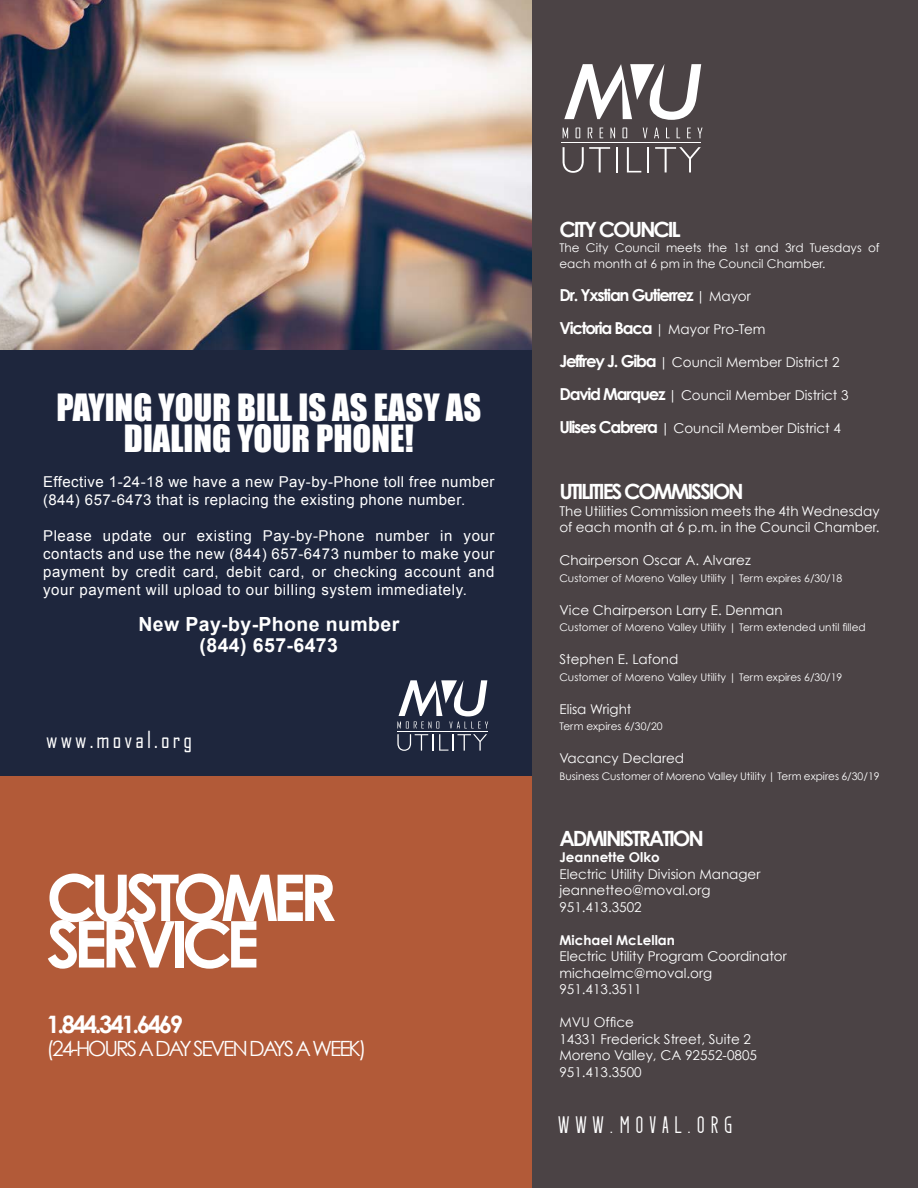
<style>
.page{position:relative;width:918px;height:1188px;background:#fff}
.page>*{position:absolute;margin:0;border:0;box-sizing:border-box;transform-origin:0 0}
.t1{font:700 64.5px/46.5px "Century Gothic";letter-spacing:-.1em;color:#fff}
.t2{font:34.5px/31.5px "Impact";color:#fff;text-align:center}
.t3{font:700 24px "Century Gothic";letter-spacing:-.1em;color:#fff}
.t4{font:24px "Zephyr";letter-spacing:.23em;color:#fff}
.t5{font:22.5px "Agency FB";letter-spacing:.14em;color:#fff}
.t6{font:700 21px "Century Gothic";letter-spacing:-.1em;color:#fff}
.t7{font:21px "Century Gothic";letter-spacing:-.1em;color:#fff}
.t8{font:700 19.5px/21px "Arial";letter-spacing:.02em;color:#fff;text-align:center}
.t9{font:700 16.5px "Century Gothic";letter-spacing:-.075em;color:#fff}
.t10{font:15px/18px "Arial";letter-spacing:.03em;color:#fff}
.t11{font:13.5px/16.5px "Century Gothic";color:#fff}
.t12{font:700 13.5px "Century Gothic";color:#fff}
.t13{font:12px/16.5px "Century Gothic";color:#fff}
.t14{font:10.5px "Century Gothic";color:#fff}
.s1{font-weight:400;font-size:13.5px}
.s2{font-weight:700;font-size:16.5px}
</style>
<div class="page">
<div style="left:531px;top:0;width:387px;height:1188px;background:#4b4345"></div>
<div style="left:0;top:775px;width:531px;height:413px;background:#b25a38"></div>
<div style="left:0;top:349px;width:532px;height:426px;background:#1e263d"></div>
<img style="left:0;top:0;width:531px;height:349px">
<svg style="left:397px;top:734px;width:36px;height:17px"></svg>
<svg style="left:439px;top:734px;width:48px;height:17px"></svg>
<hr style="left:397px;top:731px;width:90px;height:1px;background:#fff">
<svg style="left:397px;top:680px;width:91px;height:48px"></svg>
<svg style="left:563px;top:128px;width:5px;height:10px"></svg>
<svg style="left:576px;top:128px;width:4px;height:10px"></svg>
<svg style="left:588px;top:128px;width:4px;height:10px"></svg>
<svg style="left:600px;top:128px;width:3px;height:10px"></svg>
<svg style="left:610px;top:128px;width:5px;height:10px"></svg>
<svg style="left:623px;top:128px;width:4px;height:10px"></svg>
<svg style="left:643px;top:128px;width:5px;height:10px"></svg>
<svg style="left:654px;top:128px;width:5px;height:10px"></svg>
<svg style="left:666px;top:128px;width:4px;height:10px"></svg>
<svg style="left:677px;top:128px;width:3px;height:10px"></svg>
<svg style="left:687px;top:128px;width:4px;height:10px"></svg>
<svg style="left:697px;top:128px;width:6px;height:10px"></svg>
<svg style="left:563px;top:147px;width:47px;height:26px"></svg>
<hr style="left:616px;top:147px;width:2px;height:25px;background:#fff">
<svg style="left:627px;top:147px;width:14px;height:25px"></svg>
<hr style="left:647px;top:147px;width:2px;height:25px;background:#fff">
<svg style="left:655px;top:147px;width:46px;height:25px"></svg>
<hr style="left:562px;top:142px;width:139px;height:1px;background:#fff">
<svg style="left:564px;top:64px;width:137px;height:56px"></svg>
<h2 class="t2" style="left:56px;top:391px;width:426px">PAYING YOUR BILL IS AS EASY AS<br>DIALING YOUR PHONE!</h2>
<p class="t10" style="left:43px;top:473px;width:453px">Effective 1-24-18 we have a new Pay-by-Phone toll free number (844) 657-6473 that is replacing the existing phone number.</p>
<p class="t10" style="left:43px;top:527px;width:453px;text-align:justify">Please update our existing Pay-by-Phone number in your contacts and use the new (844) 657-6473 number to make your payment by credit card, debit card, or checking account and your payment will upload to our billing system immediately.</p>
<h3 class="t8" style="left:138px;top:614px;width:263px">New Pay-by-Phone number (844) 657-6473</h3>
<h3 class="t5" style="left:46px;top:726px;width:147px">www.moval.org</h3>
<h1 class="t1" style="left:46px;top:873px;width:292px">CUSTOMER<br>SERVICE</h1>
<h3 class="t3" style="left:46px;top:1009px;width:138px">1.844.341.6469</h3>
<h3 class="t7" style="left:46px;top:1035px;width:322px">(24-HOURS A DAY SEVEN DAYS A WEEK)</h3>
<h3 class="t6" style="left:559px;top:216px;width:123px">CITY COUNCIL</h3>
<p class="t13" style="left:559px;top:239px;width:322px">The City Council meets the 1st and 3rd Tuesdays of each month at 6 pm in the Council Chamber.</p>
<p class="t9" style="left:559px;top:285px;width:193px">Dr. Yxstian Gutierrez <span class="s1">| Mayor</span></p>
<p class="t11" style="left:559px;top:321px;width:208px"><span class="s2">Victoria Baca</span> | Mayor Pro-Tem</p>
<p class="t11" style="left:559px;top:354px;width:282px"><span class="s2">Jeffrey J. Giba</span> | Council Member District 2</p>
<p class="t11" style="left:559px;top:387px;width:291px"><span class="s2">David Marquez</span> | Council Member District 3</p>
<p class="t11" style="left:559px;top:420px;width:283px"><span class="s2">Ulises Cabrera</span> | Council Member District 4</p>
<h3 class="t6" style="left:559px;top:479px;width:186px">UTILITIES COMMISSION</h3>
<p class="t11" style="left:559px;top:503px;width:322px">The Utilities Commission meets the 4th Wednesday of each month at 6 p.m. in the Council Chamber.</p>
<p class="t11" style="left:559px;top:552px;width:193px">Chairperson Oscar A. Alvarez</p>
<p class="t14" style="left:559px;top:572px;width:285px">Customer of Moreno Valley Utility | Term expires 6/30/18</p>
<p class="t11" style="left:559px;top:602px;width:225px">Vice Chairperson Larry E. Denman</p>
<p class="t14" style="left:559px;top:621px;width:308px">Customer of Moreno Valley Utility | Term extended until filled</p>
<p class="t11" style="left:559px;top:651px;width:121px">Stephen E. Lafond</p>
<p class="t14" style="left:559px;top:671px;width:285px">Customer of Moreno Valley Utility | Term expires 6/30/19</p>
<p class="t11" style="left:559px;top:701px;width:74px">Elisa Wright</p>
<p class="t14" style="left:559px;top:720px;width:105px">Term expires 6/30/20</p>
<p class="t11" style="left:559px;top:750px;width:126px">Vacancy Declared</p>
<p class="t14" style="left:559px;top:770px;width:322px">Business Customer of Moreno Valley Utility | Term expires 6/30/19</p>
<h3 class="t6" style="left:559px;top:825px;width:146px">ADMINISTRATION</h3>
<p class="t12" style="left:559px;top:849px;width:102px">Jeannette Olko</p>
<p class="t11" style="left:559px;top:866px;width:203px">Electric Utility Division Manager jeannetteo@moval.org<br>951.413.3502</p>
<p class="t12" style="left:559px;top:932px;width:117px">Michael McLellan</p>
<p class="t11" style="left:559px;top:948px;width:229px">Electric Utility Program Coordinator michaelmc@moval.org<br>951.413.3511</p>
<p class="t11" style="left:559px;top:1014px;width:199px">MVU Office<br>14331 Frederick Street, Suite 2<br>Moreno Valley, CA 92552-0805<br>951.413.3500</p>
<h3 class="t4" style="left:558px;top:1115px;width:176px">WWW.MOVAL.ORG</h3>
</div>
